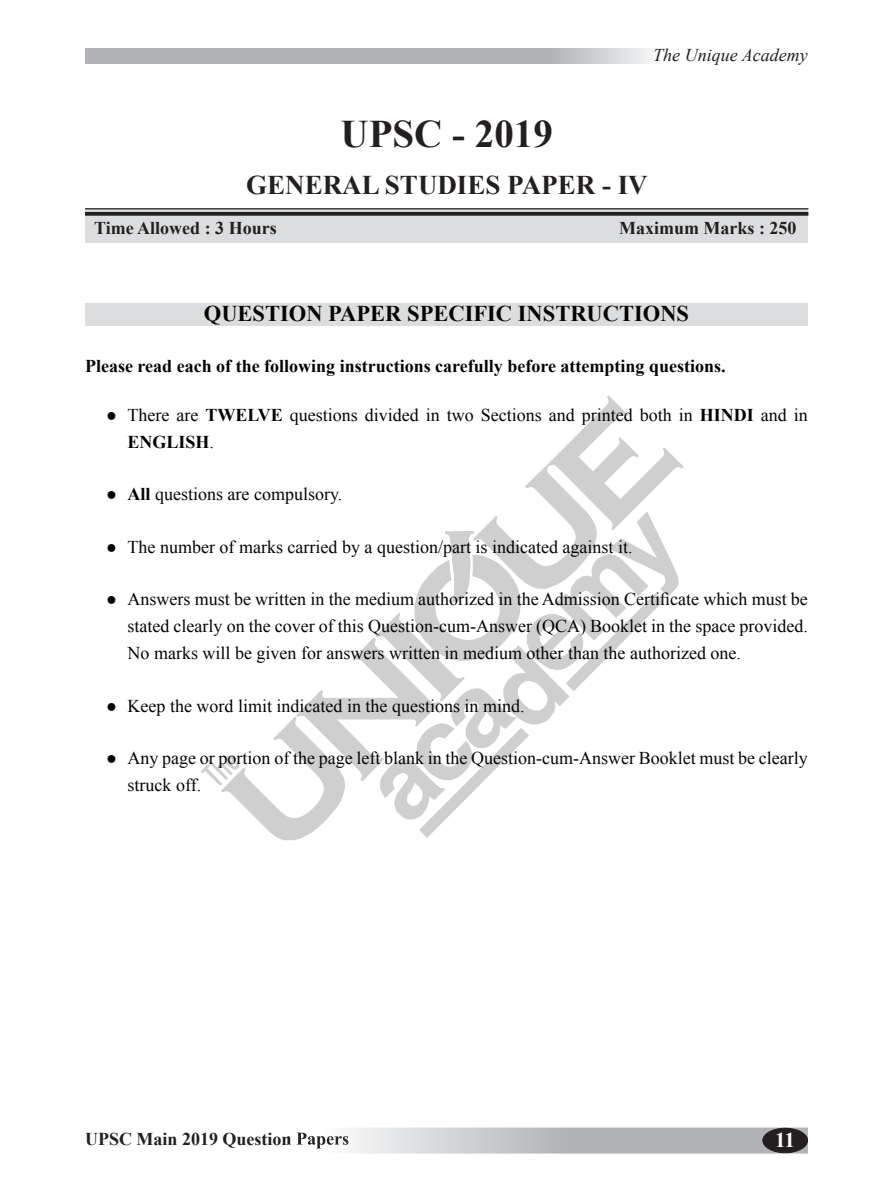
<style>
.page{position:relative;width:893px;height:1191px;background:#fff}
.page>*{position:absolute;margin:0;border:0;box-sizing:border-box;transform-origin:0 0}
.t1{font:700 39px "Times New Roman";color:#231f20}
.t2{font:700 27px "Times New Roman";color:#231f20}
.t3{font:700 22.5px "Times New Roman";color:#040503}
.t4{font:700 21px "Times New Roman";color:#fff}
.t5{font:18px/27px "Times New Roman";color:#040503}
.t6{font:700 18px "Times New Roman";color:#040503}
.t7{font:700 18px "Times New Roman";color:#231f20}
.t8{font:italic 18px "Times New Roman";color:#231f20}
.s1{font-weight:700}
</style>
<div class="page">
<svg style="left:316px;top:1127px;width:492px;height:26px;background:#c5c6c8"></svg>
<img style="left:288px;top:1132px;width:60px;height:16px">
<div style="left:763px;top:1128px;width:44px;height:24px;background:#231f20;border-radius:50%"></div>
<div style="left:762px;top:1127px;width:46px;height:26px;border:1px solid #231f20;border-radius:50%"></div>
<svg style="left:85px;top:49px;width:566px;height:15px;background:#b7b8bc"></svg>
<svg style="left:201px;top:395px;width:483px;height:445px"></svg>
<div style="left:85px;top:303px;width:722px;height:22px;background:#dcdddf"></div>
<div style="left:86px;top:208px;width:722px;height:35px;background:#dcdddf"></div>
<hr style="left:85px;top:208px;width:723px;height:1px;background:#231f20">
<svg style="left:85px;top:212px;width:723px;height:4px;background:#302d2e"></svg>
<p class="t8" style="left:653px;top:43px;width:156px">The Unique Academy</p>
<h1 class="t1" style="left:341px;top:107px;width:214px">UPSC - 2019</h1>
<h2 class="t2" style="left:246px;top:166px;width:403px">GENERAL STUDIES PAPER - IV</h2>
<p class="t7" style="left:94px;top:215px;width:184px">Time Allowed : 3 Hours</p>
<p class="t7" style="left:619px;top:215px;width:179px">Maximum Marks : 250</p>
<p class="t3" style="left:204px;top:297px;width:487px">QUESTION PAPER SPECIFIC INSTRUCTIONS</p>
<p class="t6" style="left:85px;top:354px;width:642px">Please read each of the following instructions carefully before attempting questions.</p>
<p class="t5" style="left:128px;top:401px;width:682px;text-indent:-21px">● There are <span class="s1">TWELVE</span> questions divided in two Sections and printed both in <span class="s1">HINDI</span> and in<br><span class="s1">ENGLISH</span>.</p>
<p class="t5" style="left:106px;top:480px;width:238px">● <span class="s1">All</span> questions are compulsory.</p>
<p class="t5" style="left:106px;top:533px;width:528px">● The number of marks carried by a question/part is indicated against it.</p>
<p class="t5" style="left:128px;top:585px;width:682px;text-align:justify;text-indent:-21px">● Answers must be written in the medium authorized in the Admission Certificate which must be stated clearly on the cover of this Question-cum-Answer (QCA) Booklet in the space provided.<br>No marks will be given for answers written in medium other than the authorized one.</p>
<p class="t5" style="left:106px;top:692px;width:420px">● Keep the word limit indicated in the questions in mind.</p>
<p class="t5" style="left:128px;top:744px;width:682px;text-indent:-21px">● Any page or portion of the page left blank in the Question-cum-Answer Booklet must be clearly struck off.</p>
<p class="t7" style="left:85px;top:1126px;width:266px">UPSC Main 2019 Question Papers</p>
<p class="t4" style="left:775px;top:1125px;width:21px">11</p>
</div>
